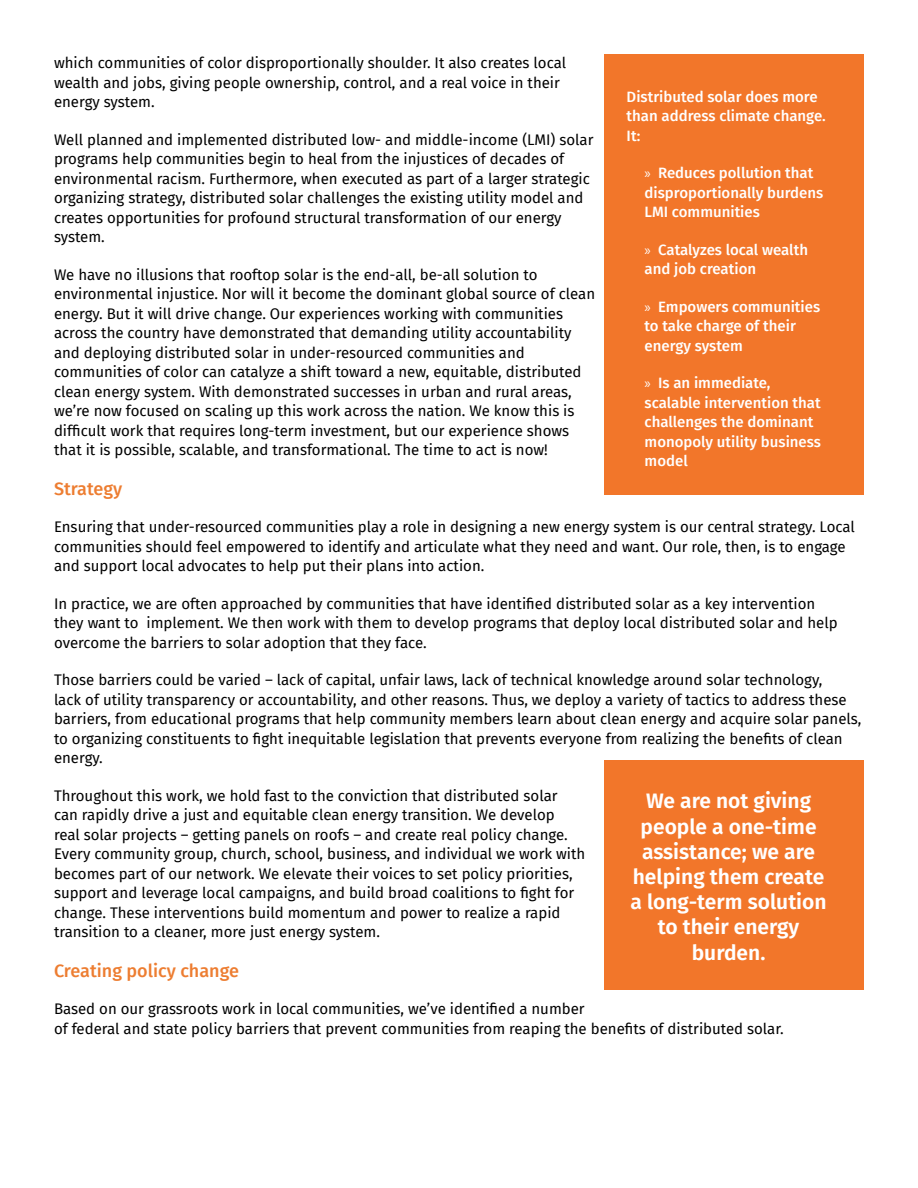
<style>
.page{position:relative;width:918px;height:1188px;background:#fff}
.page>*{position:absolute;margin:0;border:0;box-sizing:border-box;transform-origin:0 0}
.Pull_quote{font:600 21px/25.2px "Fira Sans";color:#fff;text-align:center}
.Heading_1{font:500 18px "Fira Sans";color:#ed7d31}
.body_oddy_oddy{font:15px/19.5px "Fira Sans";color:#000}
.body_oddy_oddy-2{font:500 15px/19.5px "Fira Sans";color:#fff}
.s1{font-family:"Myriad Pro";font-weight:400}
</style>
<div class="page">
<div style="left:605px;top:54px;width:259px;height:441px;background:#f2762a"></div>
<div style="left:605px;top:760px;width:259px;height:230px;background:#f2762a"></div>
<p class="body_oddy_oddy" style="left:54px;top:53px;width:514px">which communities of color disproportionally shoulder. It also creates local wealth and jobs, giving people ownership, control, and a real voice in their energy system.</p>
<p class="body_oddy_oddy" style="left:54px;top:129px;width:541px">Well planned and implemented distributed low- and middle-income (LMI) solar programs help communities begin to heal from the injustices of decades of environmental racism. Furthermore, when executed as part of a larger strategic organizing strategy, distributed solar challenges the existing utility model and creates opportunities for profound structural transformation of our energy system.</p>
<p class="body_oddy_oddy" style="left:54px;top:264px;width:543px">We have no illusions that rooftop solar is the end-all, be-all solution to environmental injustice. Nor will it become the dominant global source of clean energy. But it will drive change. Our experiences working with communities across the country have demonstrated that demanding utility accountability and deploying distributed solar in under-resourced communities and communities of color can catalyze a shift toward a new, equitable, distributed clean energy system. With demonstrated successes in urban and rural areas, we’re now focused on scaling up this work across the nation. We know this is difficult work that requires long-term investment, but our experience shows that it is possible, scalable, and transformational. The time to act is now!</p>
<p class="Heading_1" style="left:54px;top:474px;width:70px">Strategy</p>
<p class="body_oddy_oddy" style="left:54px;top:517px;width:802px">Ensuring that under-resourced communities play a role in designing a new energy system is our central strategy. Local communities should feel empowered to identify and articulate what they need and want. Our role, then, is to engage and support local advocates to help put their plans into action.</p>
<p class="body_oddy_oddy" style="left:54px;top:593px;width:785px">In practice, we are often approached by communities that have identified distributed solar as a key intervention they want to implement. We then work with them to develop programs that deploy local distributed solar and help overcome the barriers to solar adoption that they face.</p>
<p class="body_oddy_oddy" style="left:54px;top:670px;width:809px">Those barriers could be varied – lack of capital, unfair laws, lack of technical knowledge around solar technology,<br>lack of utility transparency or accountability, and other reasons. Thus, we deploy a variety of tactics to address these barriers, from educational programs that help community members learn about clean energy and acquire solar panels, to organizing constituents to fight inequitable legislation that prevents everyone from realizing the benefits of clean energy.</p>
<p class="body_oddy_oddy" style="left:54px;top:785px;width:533px">Throughout this work, we hold fast to the conviction that distributed solar can rapidly drive a just and equitable clean energy transition. We develop<br>real solar projects – getting panels on roofs – and create real policy change.<br>Every community group, church, school, business, and individual we work with becomes part of our network. We elevate their voices to set policy priorities, support and leverage local campaigns, and build broad coalitions to fight for change. These interventions build momentum and power to realize a rapid transition to a cleaner, more just energy system.</p>
<p class="Heading_1" style="left:54px;top:956px;width:186px">Creating policy change</p>
<p class="body_oddy_oddy" style="left:54px;top:999px;width:731px">Based on our grassroots work in local communities, we’ve identified a number<br>of federal and state policy barriers that prevent communities from reaping the benefits of distributed solar.</p>
<p class="body_oddy_oddy-2" style="left:627px;top:86px;width:201px">Distributed solar does more than address climate change.<br>It:</p>
<p class="body_oddy_oddy-2" style="left:645px;top:163px;width:180px"><span class="s1">»</span> Reduces pollution that disproportionally burdens<br>LMI communities</p>
<p class="body_oddy_oddy-2" style="left:645px;top:239px;width:165px"><span class="s1">»</span> Catalyzes local wealth and job creation</p>
<p class="body_oddy_oddy-2" style="left:645px;top:296px;width:177px"><span class="s1">»</span> Empowers communities to take charge of their energy system</p>
<p class="body_oddy_oddy-2" style="left:645px;top:373px;width:178px"><span class="s1">»</span> Is an immediate, scalable intervention that challenges the dominant monopoly utility business model</p>
<p class="Pull_quote" style="left:631px;top:787px;width:198px">We are not giving people a one-time assistance; we are helping them create a long-term solution to their energy burden.</p>
</div>
